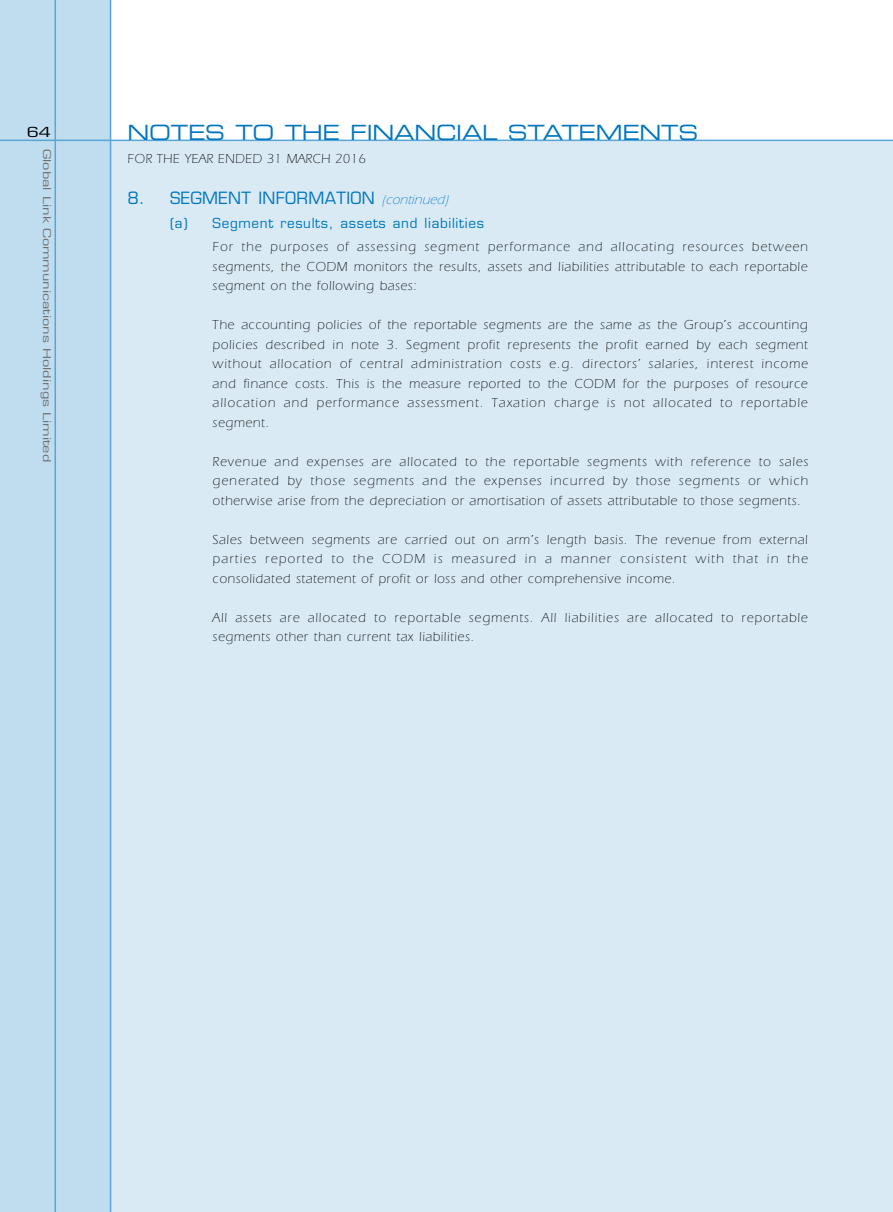
<style>
.page{position:relative;width:893px;height:1212px;background:#fff}
.page>*{position:absolute;margin:0;border:0;box-sizing:border-box;transform-origin:0 0}
.t1{font:21px "Eurostile LT Std Ex 2";letter-spacing:-.01em;color:#0076bf;scale:.96 1}
.t2{font:16.5px "Eurostile LT Std";letter-spacing:.02em;color:#0076bf}
.t3{font:300 13.5px/19.5px "ITC Eras Std";letter-spacing:.045em;color:#000;text-align:justify}
.t4{font:300 13.5px/19.5px "ITC Eras Std";letter-spacing:.07em;color:#000}
.t5{font:13.5px "Eurostile LT Std";letter-spacing:.05em;color:#0076bf}
.t6{font:300 13.5px "ITC Eras Std";letter-spacing:.025em;color:#000}
.t7{font:13.5px "Eurostile LT Std";color:#000;scale:1.3 1}
.t8{font:10.5px "Eurostile LT Std";color:#727171;scale:1.4 1}
.s1{font-family:"ITC Eras Std";font-weight:300;font-style:italic;font-size:13.5px}
</style>
<div class="page">
<div style="left:111px;top:140px;width:782px;height:1072px;background:#d9eaf5"></div>
<div style="left:0;top:0;width:111px;height:1212px;background:#bfddef"></div>
<hr style="left:0;top:140px;width:893px;height:1px;background:#59a6d6">
<hr style="left:110px;top:0;width:1px;height:1212px;background:#59a6d6">
<hr style="left:55px;top:0;width:1px;height:1212px;background:#59a6d6">
<p class="t7" style="left:27px;top:124px;width:20px">64</p>
<p class="t8" style="left:53px;top:149px;width:225px;rotate:90deg">Global Link Communications Holdings Limited</p>
<h1 class="t1" style="left:128px;top:118px;width:596px">NOTES TO THE FINANCIAL STATEMENTS</h1>
<p class="t6" style="left:128px;top:151px;width:240px">FOR THE YEAR ENDED 31 MARCH 2016</p>
<p class="t2" style="left:128px;top:188px;width:326px">8. SEGMENT INFORMATION <span class="s1">(continued)</span></p>
<p class="t5" style="left:170px;top:214px;width:315px">(a) Segment results, assets and liabilities</p>
<p class="t3" style="left:213px;top:237px;width:597px">For the purposes of assessing segment performance and allocating resources between segments, the CODM monitors the results, assets and liabilities attributable to each reportable segment on the following bases:</p>
<p class="t3" style="left:213px;top:315px;width:597px">The accounting policies of the reportable segments are the same as the Group’s accounting policies described in note 3. Segment profit represents the profit earned by each segment without allocation of central administration costs e.g. directors’ salaries, interest income and finance costs. This is the measure reported to the CODM for the purposes of resource allocation and performance assessment. Taxation charge is not allocated to reportable segment.</p>
<p class="t3" style="left:213px;top:452px;width:597px">Revenue and expenses are allocated to the reportable segments with reference to sales generated by those segments and the expenses incurred by those segments or which otherwise arise from the depreciation or amortisation of assets attributable to those segments.</p>
<p class="t3" style="left:213px;top:530px;width:597px">Sales between segments are carried out on arm’s length basis. The revenue from external parties reported to the CODM is measured in a manner consistent with that in the consolidated statement of profit or loss and other comprehensive income.</p>
<p class="t4" style="left:213px;top:608px;width:597px">All assets are allocated to reportable segments. All liabilities are allocated to reportable segments other than current tax liabilities.</p>
</div>
